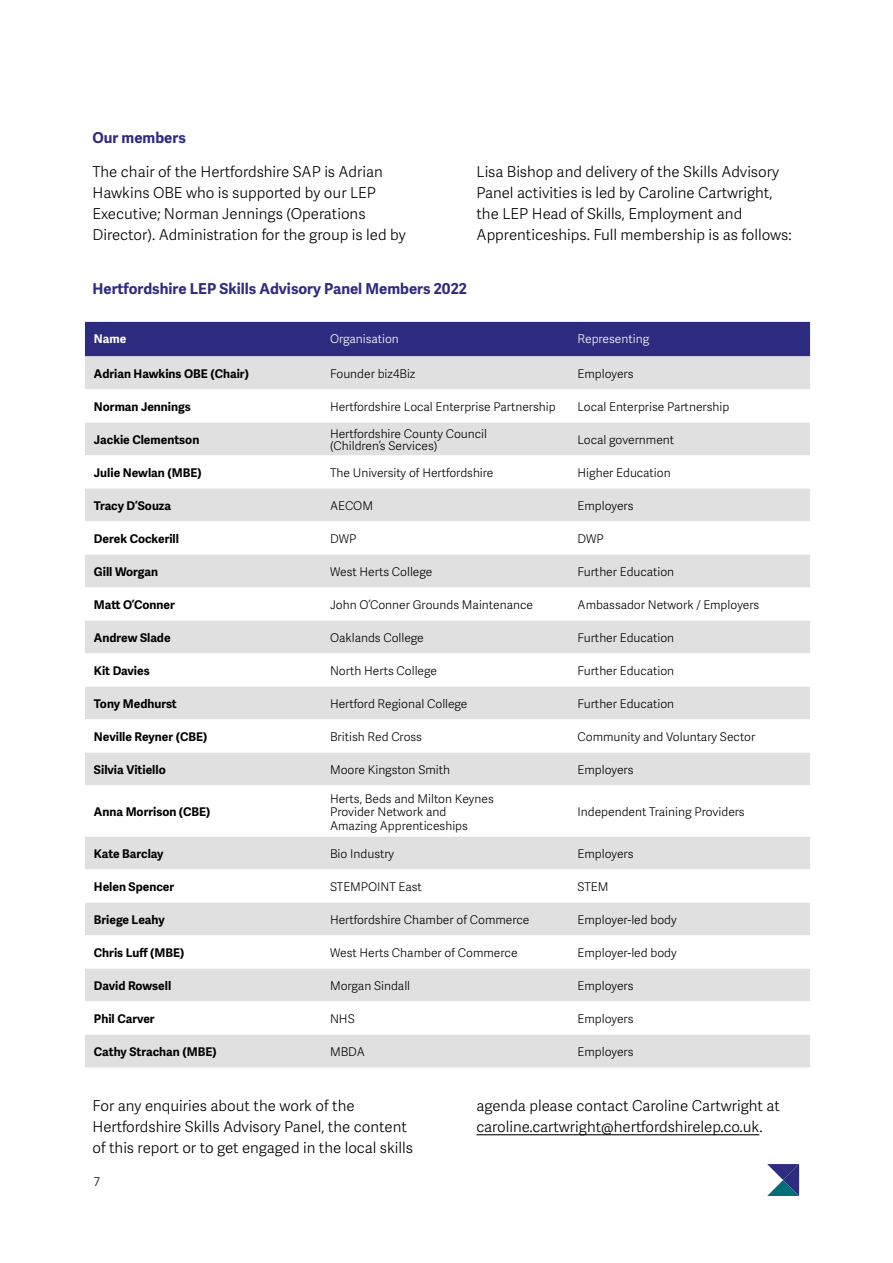
<style>
.page{position:relative;width:893px;height:1263px;background:#fff}
.page>*{position:absolute;margin:0;border:0;box-sizing:border-box;transform-origin:0 0}
.BODY_COPY{font:300 15px/21px "Adelle Sans";color:#000}
.BODY_COPY-2{font:700 15px "Adelle Sans";color:#2e2c80}
.INTRO_COPY{font:300 12px/13.5px "Adelle Sans";color:#000}
.INTRO_COPY-2{font:700 12px "Adelle Sans";color:#000}
.INTRO_COPY-3{font:300 12px "Adelle Sans";color:#fff}
.INTRO_COPY-4{font:700 12px "Adelle Sans";color:#fff}
</style>
<div class="page">
<svg style="left:767px;top:1164px;width:32px;height:32px"></svg>
<div style="left:85px;top:322px;width:725px;height:34px;background:#2e2c80"></div>
<div style="left:85px;top:356px;width:725px;height:711px;background:#e0e0e0"></div>
<svg style="left:85px;top:389px;width:725px;height:645px"></svg>
<hr style="left:476px;top:1134px;width:283px;height:1px;background:#000">
<p class="BODY_COPY-2" style="left:92px;top:128px;width:95px">Our members</p>
<p class="BODY_COPY" style="left:92px;top:162px;width:315px">The chair of the Hertfordshire SAP is Adrian Hawkins OBE who is supported by our LEP Executive; Norman Jennings (Operations Director). Administration for the group is led by</p>
<p class="BODY_COPY-2" style="left:92px;top:280px;width:376px">Hertfordshire LEP Skills Advisory Panel Members 2022</p>
<p class="BODY_COPY" style="left:476px;top:162px;width:317px">Lisa Bishop and delivery of the Skills Advisory Panel activities is led by Caroline Cartwright, the LEP Head of Skills, Employment and Apprenticeships. Full membership is as follows:</p>
<p class="INTRO_COPY-4" style="left:94px;top:331px;width:34px">Name</p>
<p class="INTRO_COPY-3" style="left:330px;top:332px;width:70px">Organisation</p>
<p class="INTRO_COPY-3" style="left:578px;top:332px;width:73px">Representing</p>
<p class="INTRO_COPY-2" style="left:94px;top:367px;width:157px">Adrian Hawkins OBE (Chair)</p>
<p class="INTRO_COPY" style="left:330px;top:368px;width:87px">Founder biz4Biz</p>
<p class="INTRO_COPY" style="left:578px;top:368px;width:57px">Employers</p>
<p class="INTRO_COPY-2" style="left:94px;top:400px;width:98px">Norman Jennings</p>
<p class="INTRO_COPY" style="left:330px;top:401px;width:227px">Hertfordshire Local Enterprise Partnership</p>
<p class="INTRO_COPY" style="left:578px;top:401px;width:153px">Local Enterprise Partnership</p>
<p class="INTRO_COPY-2" style="left:94px;top:433px;width:107px">Jackie Clementson</p>
<p class="INTRO_COPY" style="left:330px;top:428px;width:159px;line-height:12px">Hertfordshire County Council (Children’s Services)</p>
<p class="INTRO_COPY" style="left:578px;top:434px;width:98px">Local government</p>
<p class="INTRO_COPY-2" style="left:94px;top:466px;width:109px">Julie Newlan (MBE)</p>
<p class="INTRO_COPY" style="left:330px;top:467px;width:165px">The University of Hertfordshire</p>
<p class="INTRO_COPY" style="left:578px;top:467px;width:95px">Higher Education</p>
<p class="INTRO_COPY-2" style="left:94px;top:499px;width:79px">Tracy D’Souza</p>
<p class="INTRO_COPY" style="left:330px;top:500px;width:45px">AECOM</p>
<p class="INTRO_COPY" style="left:578px;top:500px;width:57px">Employers</p>
<p class="INTRO_COPY-2" style="left:94px;top:532px;width:87px">Derek Cockerill</p>
<p class="INTRO_COPY" style="left:330px;top:533px;width:28px">DWP</p>
<p class="INTRO_COPY" style="left:578px;top:533px;width:28px">DWP</p>
<p class="INTRO_COPY-2" style="left:94px;top:565px;width:66px">Gill Worgan</p>
<p class="INTRO_COPY" style="left:330px;top:566px;width:104px">West Herts College</p>
<p class="INTRO_COPY" style="left:578px;top:566px;width:98px">Further Education</p>
<p class="INTRO_COPY-2" style="left:94px;top:598px;width:82px">Matt O’Conner</p>
<p class="INTRO_COPY" style="left:330px;top:599px;width:205px">John O’Conner Grounds Maintenance</p>
<p class="INTRO_COPY" style="left:578px;top:599px;width:183px">Ambassador Network / Employers</p>
<p class="INTRO_COPY-2" style="left:94px;top:631px;width:78px">Andrew Slade</p>
<p class="INTRO_COPY" style="left:330px;top:632px;width:95px">Oaklands College</p>
<p class="INTRO_COPY" style="left:578px;top:632px;width:98px">Further Education</p>
<p class="INTRO_COPY-2" style="left:94px;top:664px;width:57px">Kit Davies</p>
<p class="INTRO_COPY" style="left:330px;top:665px;width:108px">North Herts College</p>
<p class="INTRO_COPY" style="left:578px;top:665px;width:98px">Further Education</p>
<p class="INTRO_COPY-2" style="left:94px;top:697px;width:84px">Tony Medhurst</p>
<p class="INTRO_COPY" style="left:330px;top:698px;width:139px">Hertford Regional College</p>
<p class="INTRO_COPY" style="left:578px;top:698px;width:98px">Further Education</p>
<p class="INTRO_COPY-2" style="left:94px;top:730px;width:115px">Neville Reyner (CBE)</p>
<p class="INTRO_COPY" style="left:330px;top:731px;width:94px">British Red Cross</p>
<p class="INTRO_COPY" style="left:578px;top:731px;width:179px">Community and Voluntary Sector</p>
<p class="INTRO_COPY-2" style="left:94px;top:763px;width:73px">Silvia Vitiello</p>
<p class="INTRO_COPY" style="left:330px;top:764px;width:122px">Moore Kingston Smith</p>
<p class="INTRO_COPY" style="left:578px;top:764px;width:57px">Employers</p>
<p class="INTRO_COPY-2" style="left:94px;top:805px;width:118px">Anna Morrison (CBE)</p>
<p class="INTRO_COPY" style="left:330px;top:792px;width:165px">Herts, Beds and Milton Keynes<br>Provider Network and<br>Amazing Apprenticeships</p>
<p class="INTRO_COPY" style="left:578px;top:806px;width:169px">Independent Training Providers</p>
<p class="INTRO_COPY-2" style="left:94px;top:847px;width:71px">Kate Barclay</p>
<p class="INTRO_COPY" style="left:330px;top:848px;width:66px">Bio Industry</p>
<p class="INTRO_COPY" style="left:578px;top:848px;width:57px">Employers</p>
<p class="INTRO_COPY-2" style="left:94px;top:880px;width:82px">Helen Spencer</p>
<p class="INTRO_COPY" style="left:330px;top:881px;width:93px">STEMPOINT East</p>
<p class="INTRO_COPY" style="left:578px;top:881px;width:32px">STEM</p>
<p class="INTRO_COPY-2" style="left:94px;top:913px;width:72px">Briege Leahy</p>
<p class="INTRO_COPY" style="left:330px;top:914px;width:201px">Hertfordshire Chamber of Commerce</p>
<p class="INTRO_COPY" style="left:578px;top:914px;width:101px">Employer-led body</p>
<p class="INTRO_COPY-2" style="left:94px;top:946px;width:92px">Chris Luff (MBE)</p>
<p class="INTRO_COPY" style="left:330px;top:947px;width:189px">West Herts Chamber of Commerce</p>
<p class="INTRO_COPY" style="left:578px;top:947px;width:101px">Employer-led body</p>
<p class="INTRO_COPY-2" style="left:94px;top:979px;width:79px">David Rowsell</p>
<p class="INTRO_COPY" style="left:330px;top:980px;width:82px">Morgan Sindall</p>
<p class="INTRO_COPY" style="left:578px;top:980px;width:57px">Employers</p>
<p class="INTRO_COPY-2" style="left:94px;top:1012px;width:62px">Phil Carver</p>
<p class="INTRO_COPY" style="left:330px;top:1013px;width:26px">NHS</p>
<p class="INTRO_COPY" style="left:578px;top:1013px;width:57px">Employers</p>
<p class="INTRO_COPY-2" style="left:94px;top:1045px;width:124px">Cathy Strachan (MBE)</p>
<p class="INTRO_COPY" style="left:330px;top:1046px;width:36px">MBDA</p>
<p class="INTRO_COPY" style="left:578px;top:1046px;width:57px">Employers</p>
<p class="BODY_COPY" style="left:92px;top:1096px;width:322px">For any enquiries about the work of the<br>Hertfordshire Skills Advisory Panel, the content of this report or to get engaged in the local skills</p>
<p class="INTRO_COPY" style="left:94px;top:1176px;width:8px">7</p>
<p class="BODY_COPY" style="left:476px;top:1096px;width:305px">agenda please contact Caroline Cartwright at caroline.cartwright@hertfordshirelep.co.uk.</p>
</div>
